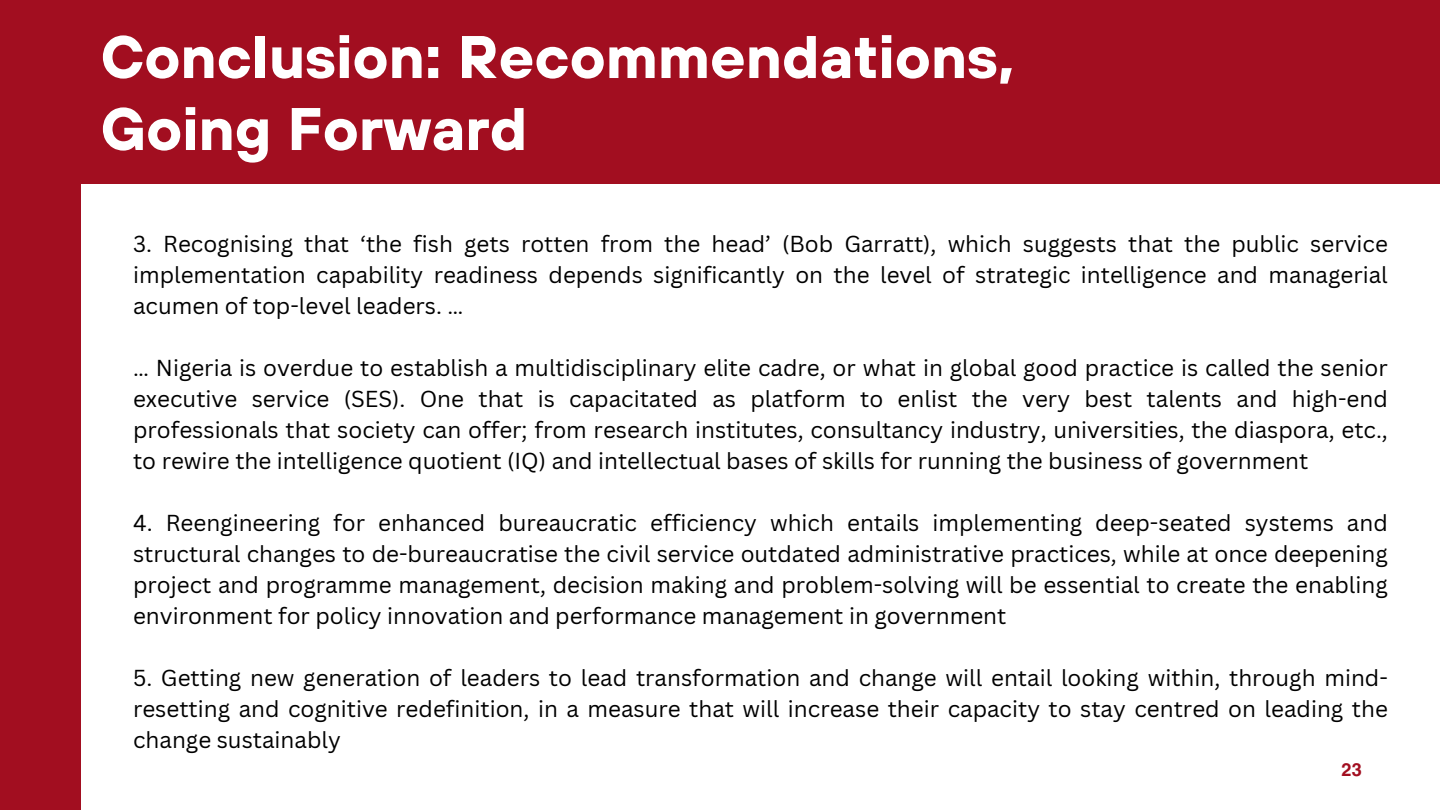
<style>
.page{position:relative;width:1440px;height:810px;background:#a20e20}
.page>*{position:absolute;margin:0;border:0;box-sizing:border-box;transform-origin:0 0}
.t1{font:700 60px/72px "TT Hoves";color:#fff}
.t2{font:22.5px/31px "Canva Sans";color:#000;text-align:justify}
.t3{font:700 18px "Helios";color:#a20e20}
</style>
<div class="page">
<div style="left:81px;top:185px;width:1358px;height:625px;background:#fff"></div>
<p class="t1" style="left:100px;top:20px;width:916px">Conclusion: Recommendations,<br>Going Forward</p>
<h1 class="t2" style="left:133px;top:228px;width:1256px">3. Recognising that ‘the fish gets rotten from the head’ (Bob Garratt), which suggests that the public service implementation capability readiness depends significantly on the level of strategic intelligence and managerial acumen of top-level leaders. …</h1>
<p class="t2" style="left:133px;top:352px;width:1256px">… Nigeria is overdue to establish a multidisciplinary elite cadre, or what in global good practice is called the senior executive service (SES). One that is capacitated as platform to enlist the very best talents and high-end professionals that society can offer; from research institutes, consultancy industry, universities, the diaspora, etc., to rewire the intelligence quotient (IQ) and intellectual bases of skills for running the business of government</p>
<p class="t2" style="left:133px;top:507px;width:1256px">4. Reengineering for enhanced bureaucratic efficiency which entails implementing deep-seated systems and structural changes to de-bureaucratise the civil service outdated administrative practices, while at once deepening project and programme management, decision making and problem-solving will be essential to create the enabling environment for policy innovation and performance management in government</p>
<p class="t2" style="left:133px;top:662px;width:1256px">5. Getting new generation of leaders to lead transformation and change will entail looking within, through mind&shy;resetting and cognitive redefinition, in a measure that will increase their capacity to stay centred on leading the change sustainably</p>
<p class="t3" style="left:1342px;top:758px;width:22px">23</p>
</div>
